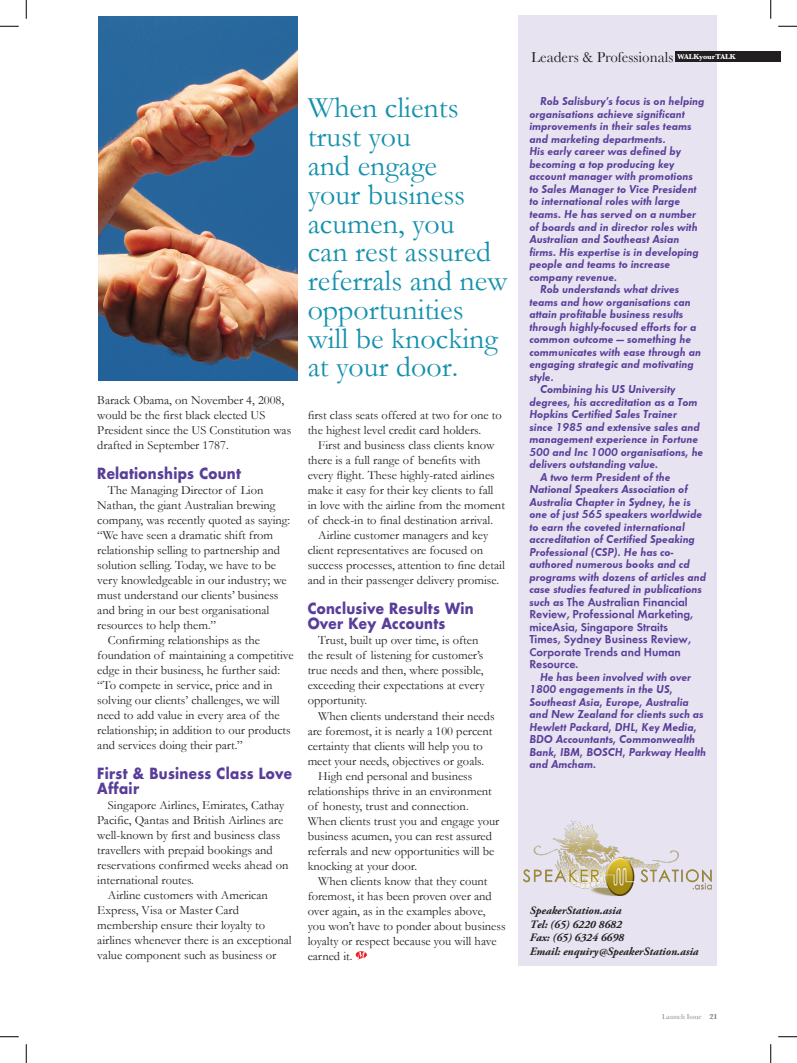
<style>
.page{position:relative;width:797px;height:1063px;background:#fff}
.page>*{position:absolute;margin:0;border:0;box-sizing:border-box;transform-origin:0 0}
.Quotes{font:30px/28.8px "Garamond";color:#1591ad}
.Subhead{font:700 15px/15px "Futura";letter-spacing:.02em;color:#593e99;scale:.9 1}
.BodyText{font:15px "Baskerville";color:#231f20}
.BodyText-2{font:12.5px/15px "Garamond";color:#231f20}
.BodyText-3{font:italic 700 11.88px/12.5px "Function";color:#593e99}
.BodyText2{font:italic 700 11.25px "Adobe Garamond Pro";color:#231f20}
.t1{font:7.5px "Baskerville";color:#808285}
.t2{font:700 7.5px "Baskerville";color:#fff}
.s1{font-style:normal}
.s2{font-weight:700}
</style>
<div class="page">
<div style="left:518px;top:15px;width:198px;height:950px;background:#e7e3f1"></div>
<div style="left:675px;top:52px;width:106px;height:10px;background:#231f20"></div>
<svg style="left:356px;top:951px;width:11px;height:8px"></svg>
<img style="left:524px;top:820px;width:188px;height:77px">
<img style="left:98px;top:16px;width:199px;height:365px">
<svg style="left:0;top:25px;width:19px;height:2px"></svg>
<svg style="left:778px;top:25px;width:19px;height:2px"></svg>
<svg style="left:0;top:1036px;width:19px;height:1px"></svg>
<svg style="left:778px;top:1036px;width:19px;height:1px"></svg>
<svg style="left:25px;top:0;width:2px;height:19px"></svg>
<svg style="left:25px;top:1044px;width:2px;height:18px"></svg>
<svg style="left:770px;top:0;width:1px;height:19px"></svg>
<svg style="left:770px;top:1044px;width:1px;height:18px"></svg>
<p class="BodyText-2" style="left:97px;top:392px;width:195px">Barack Obama, on November 4, 2008, would be the first black elected US President since the US Constitution was drafted in September 1787.</p>
<p class="Subhead" style="left:97px;top:465px;width:161px">Relationships Count</p>
<p class="BodyText-2" style="left:97px;top:482px;width:194px;text-indent:11px">The Managing Director of Lion Nathan, the giant Australian brewing company, was recently quoted as saying: “We have seen a dramatic shift from relationship selling to partnership and solution selling. Today, we have to be very knowledgeable in our industry; we must understand our clients’ business and bring in our best organisational resources to help them.”</p>
<p class="BodyText-2" style="left:97px;top:632px;width:198px;text-indent:11px">Confirming relationships as the foundation of maintaining a competitive edge in their business, he further said: “To compete in service, price and in solving our clients’ challenges, we will need to add value in every area of the relationship; in addition to our products and services doing their part.”</p>
<p class="Subhead" style="left:97px;top:765px;width:218px">First &amp; Business Class Love<br>Affair</p>
<p class="BodyText-2" style="left:97px;top:797px;width:193px;text-indent:11px">Singapore Airlines, Emirates, Cathay Pacific, Qantas and British Airlines are well-known by first and business class travellers with prepaid bookings and reservations confirmed weeks ahead on international routes.</p>
<p class="BodyText-2" style="left:97px;top:887px;width:196px;text-indent:11px">Airline customers with American Express, Visa or Master Card membership ensure their loyalty to airlines whenever there is an exceptional value component such as business or</p>
<p class="Quotes" style="left:308px;top:93px;width:201px">When clients trust you<br>and engage<br>your business acumen, you<br>can rest assured referrals and new opportunities will be knocking at your door.</p>
<p class="BodyText-2" style="left:308px;top:407px;width:196px">first class seats offered at two for one to the highest level credit card holders.</p>
<p class="BodyText-2" style="left:308px;top:437px;width:199px;text-indent:11px">First and business class clients know there is a full range of benefits with every flight. These highly-rated airlines make it easy for their key clients to fall in love with the airline from the moment of check-in to final destination arrival.</p>
<p class="BodyText-2" style="left:308px;top:527px;width:199px;text-indent:11px">Airline customer managers and key client representatives are focused on success processes, attention to fine detail and in their passenger delivery promise.</p>
<p class="Subhead" style="left:308px;top:601px;width:186px">Conclusive Results Win<br>Over Key Accounts</p>
<p class="BodyText-2" style="left:308px;top:632px;width:178px;text-indent:11px">Trust, built up over time, is often the result of listening for customer’s true needs and then, where possible, exceeding their expectations at every opportunity.</p>
<p class="BodyText-2" style="left:308px;top:707px;width:188px;text-indent:11px">When clients understand their needs are foremost, it is nearly a 100 percent certainty that clients will help you to meet your needs, objectives or goals.</p>
<p class="BodyText-2" style="left:308px;top:767px;width:193px;text-indent:11px">High end personal and business relationships thrive in an environment of honesty, trust and connection.<br>When clients trust you and engage your business acumen, you can rest assured referrals and new opportunities will be knocking at your door.</p>
<p class="BodyText-2" style="left:308px;top:872px;width:199px;text-indent:11px">When clients know that they count foremost, it has been proven over and over again, as in the examples above, you won’t have to ponder about business loyalty or respect because you will have earned it.</p>
<p class="BodyText" style="left:531px;top:48px;width:144px">Leaders &amp; Professionals</p>
<p class="t2" style="left:677px;top:52px;width:60px">WALKyourTALK</p>
<p class="BodyText-3" style="left:529px;top:95px;width:177px;text-indent:11px">Rob Salisbury’s focus is on helping organisations achieve significant improvements in their sales teams and marketing departments.<br>His early career was defined by becoming a top producing key account manager with promotions to Sales Manager to Vice President to international roles with large teams. He has served on a number of boards and in director roles with<br>Australian and Southeast Asian firms. His expertise is in developing people and teams to increase company revenue.</p>
<p class="BodyText-3" style="left:529px;top:283px;width:173px;text-indent:11px">Rob understands what drives teams and how organisations can attain profitable business results through highly-focused efforts for a common outcome — something he communicates with ease through an engaging strategic and motivating style.</p>
<p class="BodyText-3" style="left:529px;top:383px;width:175px;text-indent:11px">Combining his US University degrees, his accreditation as a Tom<br>Hopkins Certified Sales Trainer since 1985 and extensive sales and management experience in Fortune<br>500 and Inc 1000 organisations, he delivers outstanding value.</p>
<p class="BodyText-3" style="left:529px;top:470px;width:178px;text-indent:11px">A two term President of the<br>National Speakers Association of<br>Australia Chapter in Sydney, he is one of just 565 speakers worldwide to earn the coveted international accreditation of Certified Speaking<br>Professional (CSP). He has co&shy;authored numerous books and cd programs with dozens of articles and case studies featured in publications such as <span class="s1">The Australian Financial<br>Review, Professional Marketing, miceAsia, Singapore Straits<br>Times, Sydney Business Review,<br>Corporate Trends and Human<br>Resource</span>.</p>
<p class="BodyText-3" style="left:529px;top:670px;width:178px;text-indent:11px">He has been involved with over<br>1800 engagements in the US,<br>Southeast Asia, Europe, Australia and New Zealand for clients such as<br>Hewlett Packard, DHL, Key Media,<br>BDO Accountants, Commonwealth<br>Bank, IBM, BOSCH, Parkway Health and Amcham.</p>
<p class="BodyText2" style="left:530px;top:903px;width:93px">SpeakerStation.asia</p>
<p class="BodyText2" style="left:530px;top:917px;width:94px">Tel: (65) 6220 8682</p>
<p class="BodyText2" style="left:530px;top:930px;width:96px">Fax: (65) 6324 6698</p>
<p class="BodyText2" style="left:530px;top:944px;width:170px">Email: enquiry@SpeakerStation.asia</p>
<p class="t1" style="left:662px;top:1012px;width:57px">Launch Issue <span class="s2">21</span></p>
</div>
